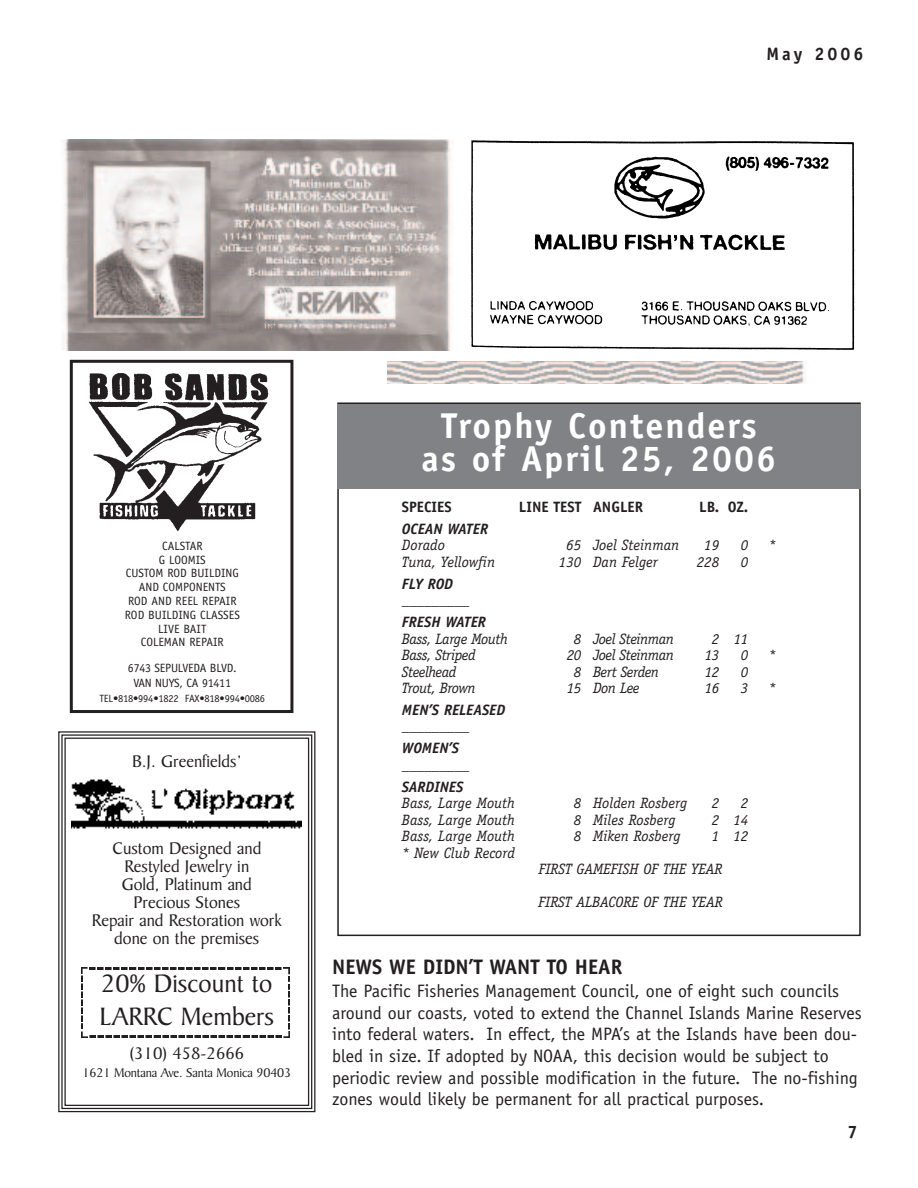
<style>
.page{position:relative;width:918px;height:1188px;background:#fff}
.page>*{position:absolute;margin:0;border:0;box-sizing:border-box;transform-origin:0 0}
.t1{font:700 36px/33px "Officina Sans";letter-spacing:.055em;color:#fff;text-align:center}
.t2{font:27px/32.4px "Baker Signet BT";color:#231f20}
.t3{font:700 21px "Officina Sans";color:#231f20}
.t4{font:18px/21.6px "Officina Sans";color:#231f20}
.t5{font:18px/18px "Baker Signet BT";color:#231f20;text-align:center}
.t6{font:700 18px "Officina Sans";letter-spacing:.165em;color:#231f20}
.t7{font:italic 15px "Officina Serif";color:#231f20}
.t8{font:italic 700 15px/16.5px "Officina Sans";color:#231f20}
.t9{font:italic 15px "Officina Serif";letter-spacing:-.03em;color:#231f20}
.t10{font:700 15px "Officina Sans";color:#231f20}
.t11{font:italic 15px "Officina Serif";letter-spacing:-.04em;color:#231f20}
.t12{font:13.5px "Baker Signet BT";letter-spacing:-.01em;color:#231f20}
.t13{font:12px/13.8px "Officina Sans";color:#231f20;text-align:center}
.t14{font:12px/15px "Officina Sans";letter-spacing:-.02em;color:#231f20;text-align:center}
.t15{font:10.5px "Officina Sans";letter-spacing:-.02em;color:#231f20}
</style>
<div class="page">
<div style="left:70px;top:360px;width:223px;height:353px;border:3px solid #231f20"></div>
<img style="left:88px;top:373px;width:181px;height:158px">
<div style="left:59px;top:732px;width:256px;height:380px;border:6px solid #fff"></div>
<div style="left:58px;top:731px;width:257px;height:381px;border:1px solid #231f20"></div>
<div style="left:61px;top:734px;width:251px;height:375px;border:1px solid #231f20"></div>
<div style="left:64px;top:738px;width:245px;height:368px;border:1px solid #231f20"></div>
<svg style="left:81px;top:968px;width:209px;height:69px"></svg>
<img style="left:72px;top:779px;width:229px;height:50px">
<img style="left:471px;top:140px;width:384px;height:210px">
<img style="left:62px;top:140px;width:389px;height:211px">
<img style="left:388px;top:362px;width:417px;height:21px">
<div style="left:337px;top:404px;width:524px;height:85px;background:#808285"></div>
<p class="t6" style="left:767px;top:47px;width:98px">May 2006</p>
<p class="t13" style="left:125px;top:540px;width:117px">CALSTAR<br>G LOOMIS<br>CUSTOM ROD BUILDING<br>AND COMPONENTS<br>ROD AND REEL REPAIR<br>ROD BUILDING CLASSES<br>LIVE BAIT<br>COLEMAN REPAIR</p>
<p class="t14" style="left:128px;top:661px;width:110px">6743 SEPULVEDA BLVD.<br>VAN NUYS, CA 91411</p>
<p class="t15" style="left:99px;top:694px;width:167px">TEL•818•994•1822 FAX•818•994•0086</p>
<p class="t5" style="left:132px;top:754px;width:111px">B.J. Greenfields’</p>
<p class="t5" style="left:92px;top:841px;width:191px">Custom Designed and<br>Restyled Jewelry in<br>Gold, Platinum and<br>Precious Stones<br>Repair and Restoration work done on the premises</p>
<h2 class="t2" style="left:99px;top:971px;width:176px">20% Discount to<br>LARRC Members</h2>
<p class="t5" style="left:129px;top:1046px;width:116px">(310) 458-2666</p>
<p class="t12" style="left:83px;top:1068px;width:210px">1621 Montana Ave. Santa Monica 90403</p>
<h1 class="t1" style="left:422px;top:412px;width:356px">Trophy Contenders as of April 25, 2006</h1>
<p class="t10" style="left:402px;top:501px;width:51px">SPECIES</p>
<p class="t10" style="left:519px;top:501px;width:126px">LINE TEST ANGLER</p>
<p class="t10" style="left:699px;top:501px;width:51px">LB. OZ.</p>
<p class="t8" style="left:402px;top:522px;width:88px">OCEAN WATER</p>
<p class="t7" style="left:402px;top:536px;width:45px">Dorado</p>
<p class="t7" style="left:566px;top:536px;width:114px">65 Joel Steinman</p>
<p class="t7" style="left:704px;top:536px;width:16px">19</p>
<p class="t7" style="left:741px;top:536px;width:9px">0</p>
<p class="t7" style="left:769px;top:536px;width:9px">*</p>
<p class="t7" style="left:402px;top:553px;width:95px">Tuna, Yellowfin</p>
<p class="t7" style="left:559px;top:553px;width:101px">130 Dan Felger</p>
<p class="t7" style="left:697px;top:553px;width:24px">228</p>
<p class="t7" style="left:741px;top:553px;width:9px">0</p>
<p class="t8" style="left:402px;top:577px;width:69px">FLY ROD _________</p>
<p class="t8" style="left:402px;top:615px;width:86px">FRESH WATER</p>
<p class="t9" style="left:402px;top:630px;width:107px">Bass, Large Mouth</p>
<p class="t9" style="left:574px;top:630px;width:102px">8 Joel Steinman</p>
<p class="t7" style="left:712px;top:630px;width:38px">2 11</p>
<p class="t9" style="left:402px;top:646px;width:75px">Bass, Striped</p>
<p class="t9" style="left:567px;top:646px;width:109px">20 Joel Steinman</p>
<p class="t7" style="left:705px;top:646px;width:16px">13</p>
<p class="t7" style="left:741px;top:646px;width:9px">0</p>
<p class="t7" style="left:769px;top:646px;width:9px">*</p>
<p class="t9" style="left:402px;top:663px;width:56px">Steelhead</p>
<p class="t9" style="left:574px;top:663px;width:87px">8 Bert Serden</p>
<p class="t7" style="left:705px;top:663px;width:16px">12</p>
<p class="t7" style="left:741px;top:663px;width:9px">0</p>
<p class="t11" style="left:402px;top:679px;width:75px">Trout, Brown</p>
<p class="t7" style="left:567px;top:679px;width:74px">15 Don Lee</p>
<p class="t7" style="left:705px;top:679px;width:16px">16</p>
<p class="t7" style="left:741px;top:679px;width:9px">3</p>
<p class="t7" style="left:769px;top:679px;width:9px">*</p>
<p class="t8" style="left:402px;top:703px;width:105px">MEN’S RELEASED _________</p>
<p class="t8" style="left:402px;top:741px;width:69px">WOMEN’S _________</p>
<p class="t8" style="left:402px;top:780px;width:63px">SARDINES</p>
<p class="t7" style="left:402px;top:794px;width:115px">Bass, Large Mouth</p>
<p class="t7" style="left:574px;top:794px;width:115px">8 Holden Rosberg</p>
<p class="t7" style="left:712px;top:794px;width:9px">2</p>
<p class="t7" style="left:741px;top:794px;width:9px">2</p>
<p class="t7" style="left:402px;top:811px;width:115px">Bass, Large Mouth</p>
<p class="t7" style="left:574px;top:811px;width:103px">8 Miles Rosberg</p>
<p class="t7" style="left:712px;top:811px;width:38px">2 14</p>
<p class="t7" style="left:402px;top:827px;width:115px">Bass, Large Mouth</p>
<p class="t7" style="left:574px;top:827px;width:108px">8 Miken Rosberg</p>
<p class="t7" style="left:712px;top:827px;width:38px">1 12</p>
<p class="t7" style="left:402px;top:844px;width:115px">* New Club Record</p>
<p class="t7" style="left:539px;top:860px;width:185px">FIRST GAMEFISH OF THE YEAR</p>
<p class="t7" style="left:539px;top:893px;width:185px">FIRST ALBACORE OF THE YEAR</p>
<p class="t3" style="left:332px;top:959px;width:292px">NEWS WE DIDN’T WANT TO HEAR</p>
<p class="t4" style="left:332px;top:982px;width:531px">The Pacific Fisheries Management Council, one of eight such councils around our coasts, voted to extend the Channel Islands Marine Reserves into federal waters. In effect, the MPA’s at the Islands have been dou&shy;bled in size. If adopted by NOAA, this decision would be subject to periodic review and possible modification in the future. The no-fishing zones would likely be permanent for all practical purposes.</p>
<p class="t6" style="left:847px;top:1125px;width:12px">7</p>
</div>
